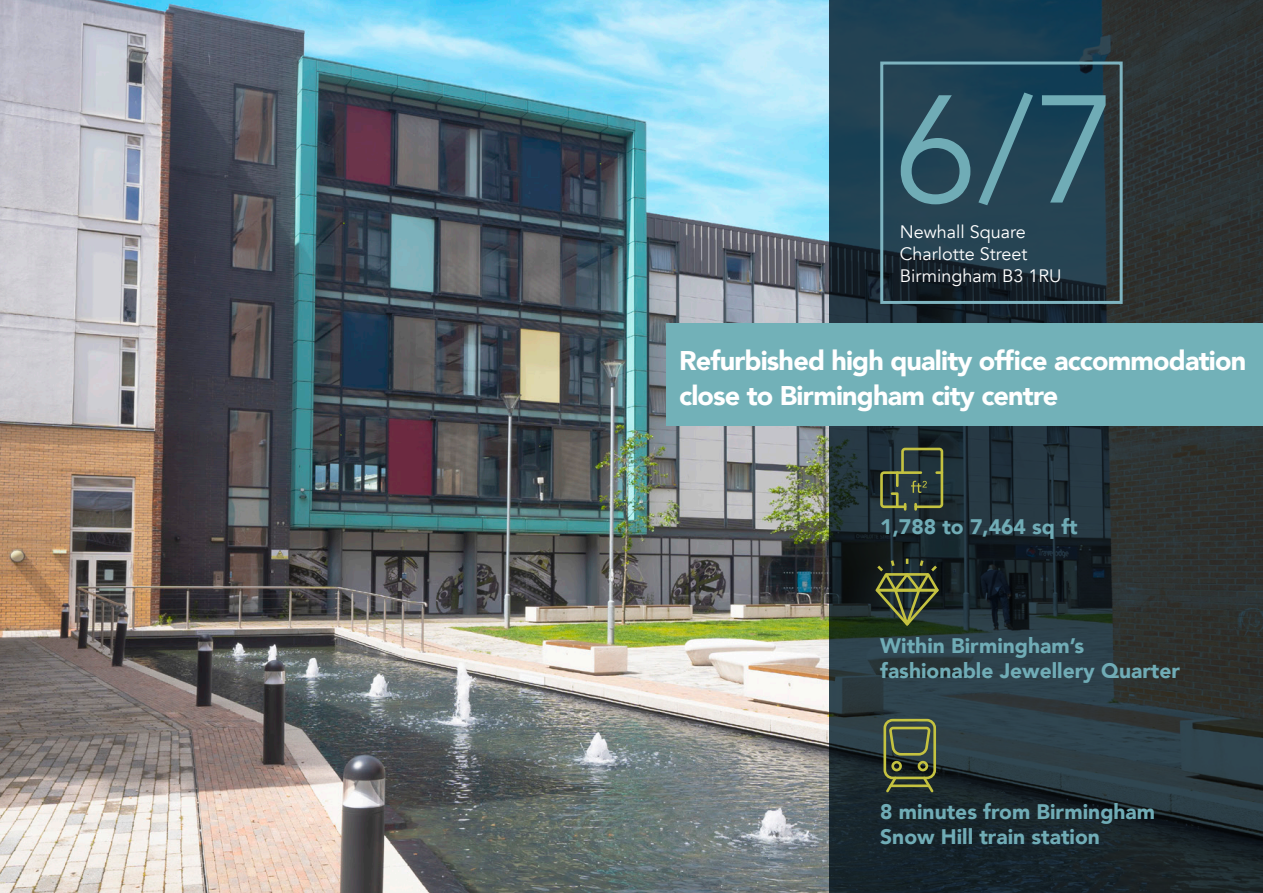
<style>
.page{position:relative;width:1263px;height:893px;background:#fff}
.page>*{position:absolute;margin:0;border:0;box-sizing:border-box;transform-origin:0 0}
.t1{font:151.5px "Avenir";color:#70acb6}
.t2{font:900 27px/34.5px "Avenir";letter-spacing:-.03em;color:#fff}
.t3{font:900 21px/25.2px "Avenir";color:#70acb6}
.t4{font:18px "Avenir";color:#fff}
</style>
<div class="page">
<img style="left:0;top:0;width:829px;height:893px">
<svg style="left:829px;top:0;width:434px;height:893px;background:#23333a"></svg>
<div style="left:666px;top:323px;width:597px;height:102px;background:#72b1b8"></div>
<div style="left:880px;top:62px;width:243px;height:242px;border:3px solid #7eb4c0"></div>
<svg style="left:879px;top:446px;width:65px;height:63px;background:#3f4c39"></svg>
<svg style="left:872px;top:557px;width:71px;height:75px;background:#394329"></svg>
<svg style="left:884px;top:774px;width:15px;height:21px"></svg>
<svg style="left:921px;top:774px;width:15px;height:21px"></svg>
<div style="left:891px;top:761px;width:11px;height:10px;border:3px solid #c4c240;border-radius:50%"></div>
<div style="left:918px;top:761px;width:10px;height:10px;border:3px solid #c4c240;border-radius:50%"></div>
<div style="left:883px;top:719px;width:53px;height:60px;border:3px solid #c4c240;border-radius:8px"></div>
<svg style="left:887px;top:725px;width:45px;height:32px"></svg>
<hr style="left:891px;top:784px;width:38px;height:3px;background:#c4c240">
<p class="t1" style="left:893px;top:60px;width:226px">6/7</p>
<p class="t4" style="left:900px;top:221px;width:128px">Newhall Square</p>
<p class="t4" style="left:900px;top:243px;width:129px">Charlotte Street</p>
<p class="t4" style="left:900px;top:265px;width:163px">Birmingham B3 1RU</p>
<p class="t2" style="left:679px;top:343px;width:569px">Refurbished high quality office accommodation close to Birmingham city centre</p>
<p class="t3" style="left:880px;top:514px;width:199px">1,788 to 7,464 sq ft</p>
<p class="t3" style="left:880px;top:632px;width:301px">Within Birmingham’s fashionable Jewellery Quarter</p>
<p class="t3" style="left:880px;top:798px;width:276px">8 minutes from Birmingham</p>
<p class="t3" style="left:880px;top:823px;width:221px">Snow Hill train station</p>
</div>
